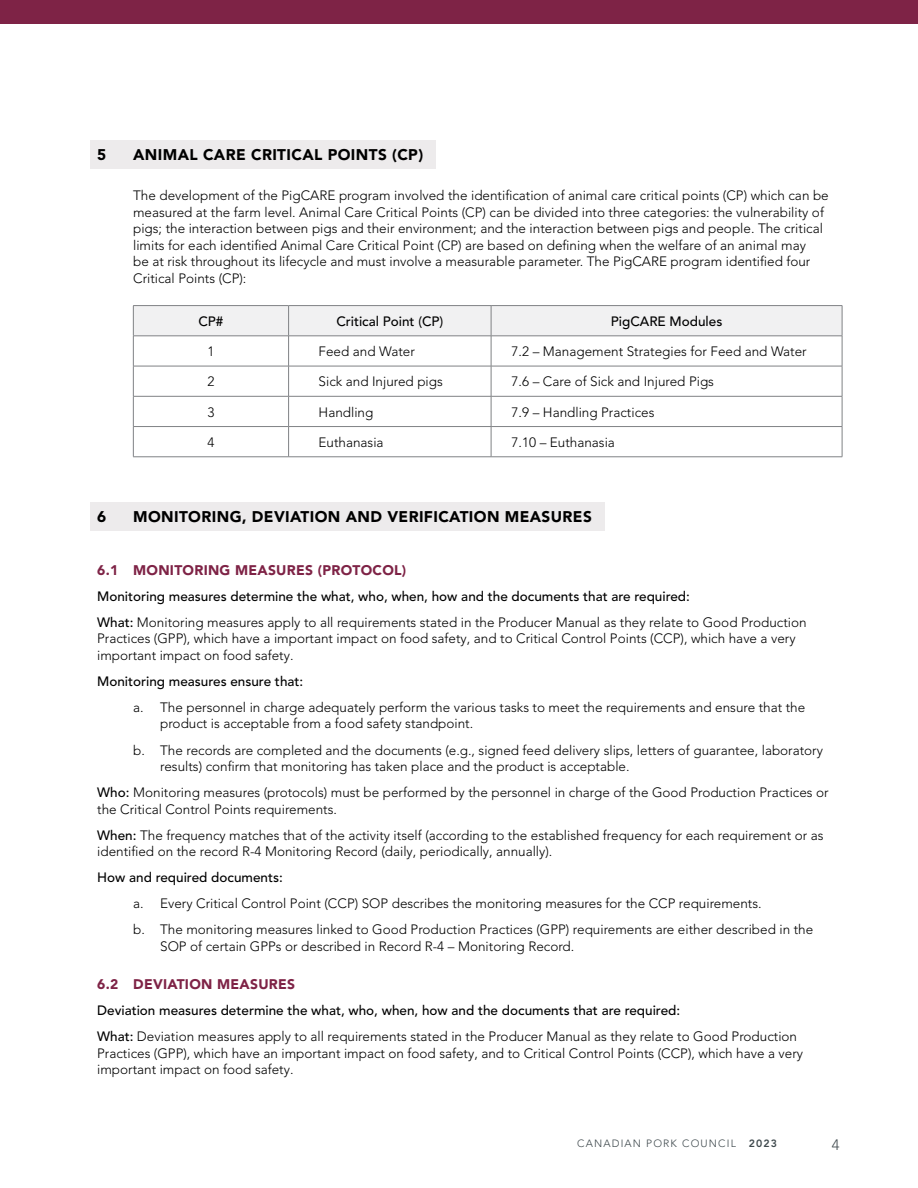
<style>
.page{position:relative;width:918px;height:1188px;background:#fff}
.page>*{position:absolute;margin:0;border:0;box-sizing:border-box;transform-origin:0 0}
.t1{font:900 15.3px "Avenir LT Pro";letter-spacing:.025em;color:#000}
.t2{font:300 15px "Avenir LT Pro";color:#3f494d}
.t3{font:900 13.8px "Avenir LT Pro";letter-spacing:.02em;color:#7e2346}
.t4{font:300 13.5px/16.5px "Avenir LT Pro";color:#000}
.t5{font:500 13.5px "Avenir LT Pro";color:#000}
.t6{font:300 10.5px "Avenir LT Pro";letter-spacing:.11em;color:#3f494d}
.s1{font-weight:500}
.s2{font-weight:800}
</style>
<div class="page">
<div style="left:0;top:0;width:918px;height:24px;background:#7e2346"></div>
<div style="left:90px;top:140px;width:346px;height:29px;background:#edebec"></div>
<div style="left:90px;top:503px;width:515px;height:28px;background:#edebec"></div>
<svg style="left:134px;top:306px;width:708px;height:30px"></svg>
<hr style="left:133px;top:305px;width:156px;height:1px;background:#808285">
<hr style="left:133px;top:306px;width:1px;height:30px;background:#808285">
<hr style="left:289px;top:305px;width:202px;height:1px;background:#808285">
<hr style="left:288px;top:306px;width:1px;height:30px;background:#808285">
<hr style="left:491px;top:305px;width:351px;height:1px;background:#808285">
<hr style="left:491px;top:306px;width:1px;height:30px;background:#808285">
<hr style="left:842px;top:306px;width:1px;height:30px;background:#808285">
<hr style="left:133px;top:336px;width:156px;height:1px;background:#808285">
<hr style="left:133px;top:336px;width:1px;height:30px;background:#808285">
<hr style="left:289px;top:336px;width:202px;height:1px;background:#808285">
<hr style="left:288px;top:336px;width:1px;height:30px;background:#808285">
<hr style="left:491px;top:336px;width:351px;height:1px;background:#808285">
<hr style="left:491px;top:336px;width:1px;height:30px;background:#808285">
<hr style="left:842px;top:336px;width:1px;height:30px;background:#808285">
<hr style="left:133px;top:366px;width:156px;height:1px;background:#808285">
<hr style="left:133px;top:366px;width:1px;height:30px;background:#808285">
<hr style="left:289px;top:366px;width:202px;height:1px;background:#808285">
<hr style="left:288px;top:366px;width:1px;height:30px;background:#808285">
<hr style="left:491px;top:366px;width:351px;height:1px;background:#808285">
<hr style="left:491px;top:366px;width:1px;height:30px;background:#808285">
<hr style="left:842px;top:366px;width:1px;height:30px;background:#808285">
<hr style="left:133px;top:396px;width:156px;height:1px;background:#808285">
<hr style="left:133px;top:396px;width:1px;height:30px;background:#808285">
<hr style="left:289px;top:396px;width:202px;height:1px;background:#808285">
<hr style="left:288px;top:396px;width:1px;height:30px;background:#808285">
<hr style="left:491px;top:396px;width:351px;height:1px;background:#808285">
<hr style="left:491px;top:396px;width:1px;height:30px;background:#808285">
<hr style="left:842px;top:396px;width:1px;height:30px;background:#808285">
<hr style="left:133px;top:426px;width:156px;height:1px;background:#808285">
<hr style="left:133px;top:427px;width:1px;height:30px;background:#808285">
<hr style="left:289px;top:426px;width:202px;height:1px;background:#808285">
<hr style="left:288px;top:427px;width:1px;height:30px;background:#808285">
<hr style="left:491px;top:426px;width:351px;height:1px;background:#808285">
<hr style="left:491px;top:427px;width:1px;height:30px;background:#808285">
<hr style="left:842px;top:427px;width:1px;height:30px;background:#808285">
<hr style="left:133px;top:457px;width:156px;height:1px;background:#808285">
<hr style="left:289px;top:457px;width:202px;height:1px;background:#808285">
<hr style="left:491px;top:457px;width:351px;height:1px;background:#808285">
<p class="t1" style="left:97px;top:146px;width:11px">5</p>
<p class="t1" style="left:133px;top:146px;width:292px">ANIMAL CARE CRITICAL POINTS (CP)</p>
<p class="t4" style="left:133px;top:188px;width:697px">The development of the PigCARE program involved the identification of animal care critical points (CP) which can be measured at the farm level. Animal Care Critical Points (CP) can be divided into three categories: the vulnerability of pigs; the interaction between pigs and their environment; and the interaction between pigs and people. The critical limits for each identified Animal Care Critical Point (CP) are based on defining when the welfare of an animal may<br>be at risk throughout its lifecycle and must involve a measurable parameter. The PigCARE program identified four Critical Points (CP):</p>
<p class="t5" style="left:198px;top:313px;width:27px">CP#</p>
<p class="t5" style="left:336px;top:313px;width:109px">Critical Point (CP)</p>
<p class="t5" style="left:611px;top:313px;width:113px">PigCARE Modules</p>
<p class="t4" style="left:207px;top:343px;width:9px">1</p>
<p class="t4" style="left:319px;top:343px;width:98px">Feed and Water</p>
<p class="t4" style="left:512px;top:343px;width:297px">7.2 – Management Strategies for Feed and Water</p>
<p class="t4" style="left:207px;top:373px;width:9px">2</p>
<p class="t4" style="left:319px;top:373px;width:126px">Sick and Injured pigs</p>
<p class="t4" style="left:512px;top:373px;width:204px">7.6 – Care of Sick and Injured Pigs</p>
<p class="t4" style="left:207px;top:404px;width:9px">3</p>
<p class="t4" style="left:319px;top:404px;width:56px">Handling</p>
<p class="t4" style="left:512px;top:404px;width:144px">7.9 – Handling Practices</p>
<p class="t4" style="left:207px;top:434px;width:9px">4</p>
<p class="t4" style="left:319px;top:434px;width:67px">Euthanasia</p>
<p class="t4" style="left:512px;top:434px;width:105px">7.10 – Euthanasia</p>
<p class="t1" style="left:97px;top:508px;width:11px">6</p>
<p class="t1" style="left:133px;top:508px;width:460px">MONITORING, DEVIATION AND VERIFICATION MEASURES</p>
<p class="t3" style="left:97px;top:562px;width:311px">6.1 MONITORING MEASURES (PROTOCOL)</p>
<p class="t4" style="left:97px;top:583px;width:711px;line-height:26.1px"><span class="s1">Monitoring measures determine the what, who, when, how and the documents that are required:<br>What:</span> Monitoring measures apply to all requirements stated in the Producer Manual as they relate to Good Production</p>
<p class="t4" style="left:97px;top:630px;width:700px">Practices (GPP), which have a important impact on food safety, and to Critical Control Points (CCP), which have a very important impact on food safety.</p>
<p class="t5" style="left:97px;top:673px;width:208px">Monitoring measures ensure that:</p>
<p class="t4" style="left:160px;top:699px;width:647px;text-indent:-27px">a. The personnel in charge adequately perform the various tasks to meet the requirements and ensure that the product is acceptable from a food safety standpoint.</p>
<p class="t4" style="left:160px;top:742px;width:664px;text-indent:-27px">b. The records are completed and the documents (e.g., signed feed delivery slips, letters of guarantee, laboratory results) confirm that monitoring has taken place and the product is acceptable.</p>
<p class="t4" style="left:97px;top:784px;width:733px"><span class="s1">Who:</span> Monitoring measures (protocols) must be performed by the personnel in charge of the Good Production Practices or the Critical Control Points requirements.</p>
<p class="t4" style="left:97px;top:827px;width:728px"><span class="s1">When:</span> The frequency matches that of the activity itself (according to the established frequency for each requirement or as identified on the record R-4 Monitoring Record (daily, periodically, annually).</p>
<p class="t5" style="left:97px;top:870px;width:187px">How and required documents:</p>
<p class="t4" style="left:133px;top:891px;width:682px;line-height:26.1px">a. Every Critical Control Point (CCP) SOP describes the monitoring measures for the CCP requirements.<br>b. The monitoring measures linked to Good Production Practices (GPP) requirements are either described in the</p>
<p class="t4" style="left:160px;top:938px;width:416px">SOP of certain GPPs or described in Record R-4 – Monitoring Record.</p>
<p class="t3" style="left:97px;top:976px;width:199px">6.2 DEVIATION MEASURES</p>
<p class="t4" style="left:97px;top:998px;width:701px;line-height:26.1px"><span class="s1">Deviation measures determine the what, who, when, how and the documents that are required:<br>What:</span> Deviation measures apply to all requirements stated in the Producer Manual as they relate to Good Production</p>
<p class="t4" style="left:97px;top:1045px;width:707px">Practices (GPP), which have an important impact on food safety, and to Critical Control Points (CCP), which have a very important impact on food safety.</p>
<p class="t6" style="left:577px;top:1137px;width:201px">CANADIAN PORK COUNCIL <span class="s2">2023</span></p>
<p class="t2" style="left:832px;top:1136px;width:9px">4</p>
</div>
